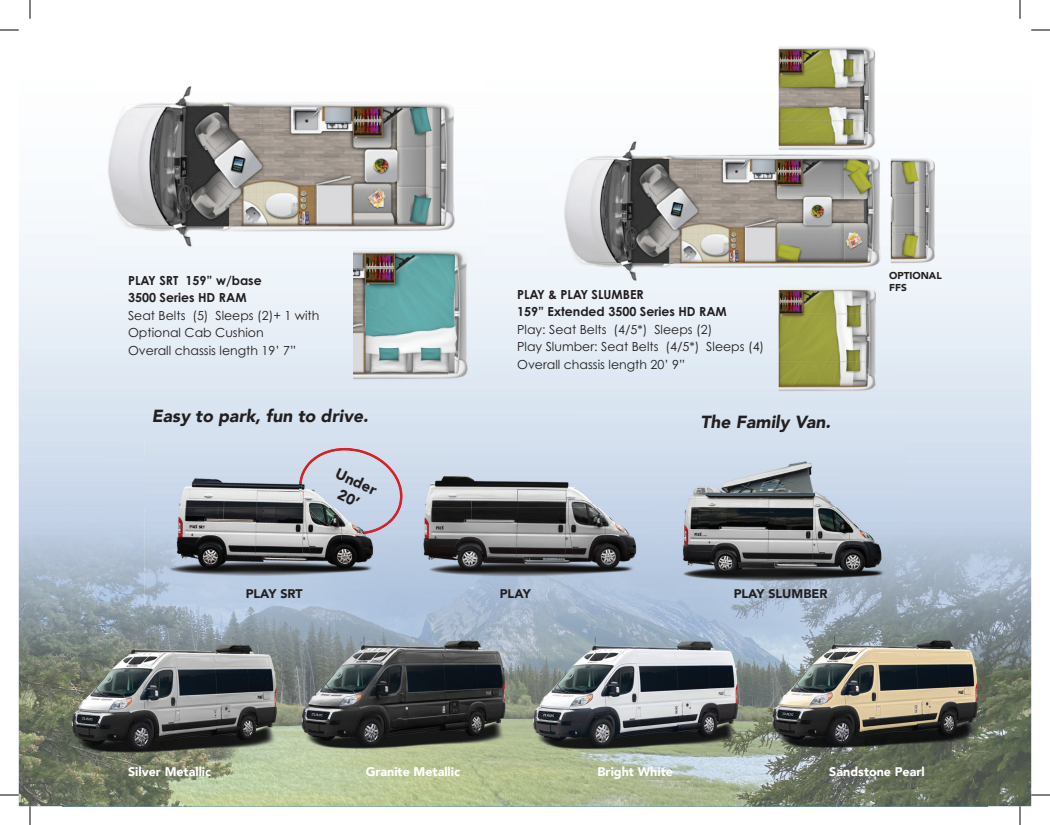
<style>
.page{position:relative;width:1050px;height:825px;background:#fff}
.page>*{position:absolute;margin:0;border:0;box-sizing:border-box;transform-origin:0 0}
.t1{font:italic 900 17.5px "Avenir";color:#231f20}
.t2{font:900 15px/18px "Avenir";color:#231f20;text-align:center}
.t3{font:12.5px/17.5px "Century Gothic Pro";color:#231f20}
.t4{font:700 12.5px/17.5px "Century Gothic Pro";color:#231f20}
.t5{font:900 12.5px "Avenir";color:#fff}
.t6{font:900 12.5px "Avenir";color:#231f20}
.t7{font:900 10px/12px "Avenir";color:#231f20}
</style>
<div class="page">
<img style="left:900px;top:222px;width:131px;height:414px">
<img style="left:62px;top:806px;width:969px;height:1px">
<img style="left:19px;top:508px;width:126px;height:128px">
<img style="left:653px;top:594px;width:26px;height:13px">
<img style="left:679px;top:594px;width:221px;height:13px">
<img style="left:19px;top:636px;width:43px;height:170px">
<img style="left:988px;top:636px;width:43px;height:170px">
<img style="left:62px;top:780px;width:926px;height:26px">
<img style="left:145px;top:436px;width:508px;height:171px">
<img style="left:297px;top:448px;width:100px;height:87px">
<img style="left:53px;top:607px;width:950px;height:173px">
<img style="left:95px;top:86px;width:390px;height:172px">
<img style="left:549px;top:132px;width:346px;height:158px">
<img style="left:353px;top:249px;width:119px;height:133px">
<img style="left:778px;top:286px;width:98px;height:105px">
<img style="left:778px;top:46px;width:98px;height:104px">
<img style="left:890px;top:158px;width:45px;height:106px">
<img style="left:397px;top:476px;width:7px;height:39px">
<img style="left:653px;top:436px;width:252px;height:158px">
<svg style="left:0;top:29px;width:19px;height:2px"></svg>
<svg style="left:1031px;top:29px;width:19px;height:2px"></svg>
<svg style="left:0;top:794px;width:19px;height:2px"></svg>
<svg style="left:1031px;top:794px;width:19px;height:2px"></svg>
<svg style="left:29px;top:0;width:2px;height:19px"></svg>
<svg style="left:29px;top:806px;width:2px;height:19px"></svg>
<svg style="left:1019px;top:0;width:2px;height:19px"></svg>
<svg style="left:1019px;top:806px;width:2px;height:19px"></svg>
<p class="t4" style="left:128px;top:271px;width:135px">PLAY SRT 159” w/base<br>3500 Series HD RAM</p>
<p class="t3" style="left:128px;top:306px;width:193px">Seat Belts (5) Sleeps (2)+ 1 with<br>Optional Cab Cushion<br>Overall chassis length 19’ 7”</p>
<p class="t4" style="left:517px;top:285px;width:211px">PLAY &amp; PLAY SLUMBER<br>159” Extended 3500 Series HD RAM</p>
<p class="t3" style="left:517px;top:320px;width:249px">Play: Seat Belts (4/5*) Sleeps (2)<br>Play Slumber: Seat Belts (4/5*) Sleeps (4)<br>Overall chassis length 20’ 9”</p>
<h1 class="t1" style="left:152px;top:401px;width:218px">Easy to park, fun to drive.</h1>
<h1 class="t1" style="left:700px;top:408px;width:132px">The Family Van.</h1>
<p class="t2" style="left:340px;top:464px;width:45px;rotate:25deg">Under<br>20’</p>
<p class="t6" style="left:246px;top:583px;width:58px">PLAY SRT</p>
<p class="t6" style="left:500px;top:583px;width:33px">PLAY</p>
<p class="t6" style="left:734px;top:583px;width:95px">PLAY SLUMBER</p>
<p class="t7" style="left:889px;top:270px;width:54px">OPTIONAL<br>FFS</p>
<p class="t5" style="left:128px;top:761px;width:85px">Silver Metallic</p>
<p class="t5" style="left:366px;top:761px;width:96px">Granite Metallic</p>
<p class="t5" style="left:597px;top:761px;width:77px">Bright White</p>
<p class="t5" style="left:829px;top:761px;width:97px">Sandstone Pearl</p>
</div>
